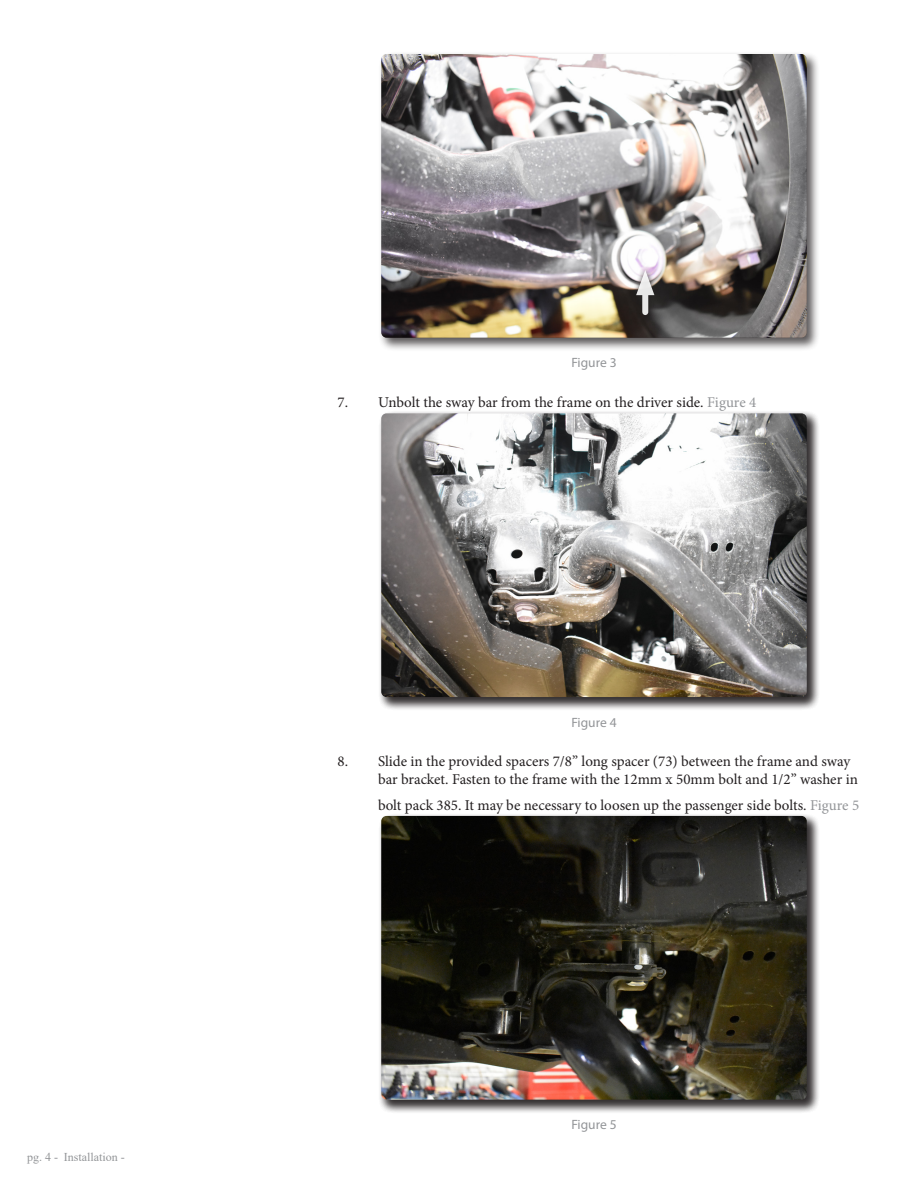
<style>
.page{position:relative;width:918px;height:1188px;background:#fff}
.page>*{position:absolute;margin:0;border:0;box-sizing:border-box;transform-origin:0 0}
.t1{font:15px/18px "Minion Pro";color:#231f20}
.t2{font:13.5px "Myriad Pro";color:#939598}
.t3{font:12px "Times New Roman";color:#939598}
.s1{color:#939598}
</style>
<div class="page">
<div style="left:378px;top:51px;width:442px;height:300px;background:#231f20;opacity:.75"></div>
<img style="left:381px;top:54px;width:426px;height:284px">
<div style="left:631px;top:265px;width:29px;height:56px;background:#231f20;opacity:.9"></div>
<div style="left:642px;top:285px;width:6px;height:27px;background:#e8e8e8"></div>
<svg style="left:636px;top:270px;width:18px;height:25px"></svg>
<div style="left:378px;top:411px;width:442px;height:300px;background:#231f20;opacity:.75"></div>
<img style="left:381px;top:413px;width:426px;height:284px">
<div style="left:378px;top:813px;width:442px;height:300px;background:#231f20;opacity:.75"></div>
<img style="left:381px;top:816px;width:426px;height:284px">
<p class="t3" style="left:27px;top:1149px;width:99px">pg. 4 - Installation -</p>
<p class="t2" style="left:571px;top:355px;width:47px">Figure 3</p>
<p class="t1" style="left:338px;top:393px;width:420px">7. Unbolt the sway bar from the frame on the driver side. <span class="s1">Figure 4</span></p>
<p class="t2" style="left:571px;top:714px;width:47px">Figure 4</p>
<p class="t1" style="left:378px;top:753px;width:481px;text-indent:-40px">8. Slide in the provided spacers 7/8” long spacer (73) between the frame and sway bar bracket. Fasten to the frame with the 12mm x 50mm bolt and 1/2” washer in</p>
<p class="t1" style="left:378px;top:796px;width:483px">bolt pack 385. It may be necessary to loosen up the passenger side bolts. <span class="s1">Figure 5</span></p>
<p class="t2" style="left:571px;top:1116px;width:47px">Figure 5</p>
</div>
